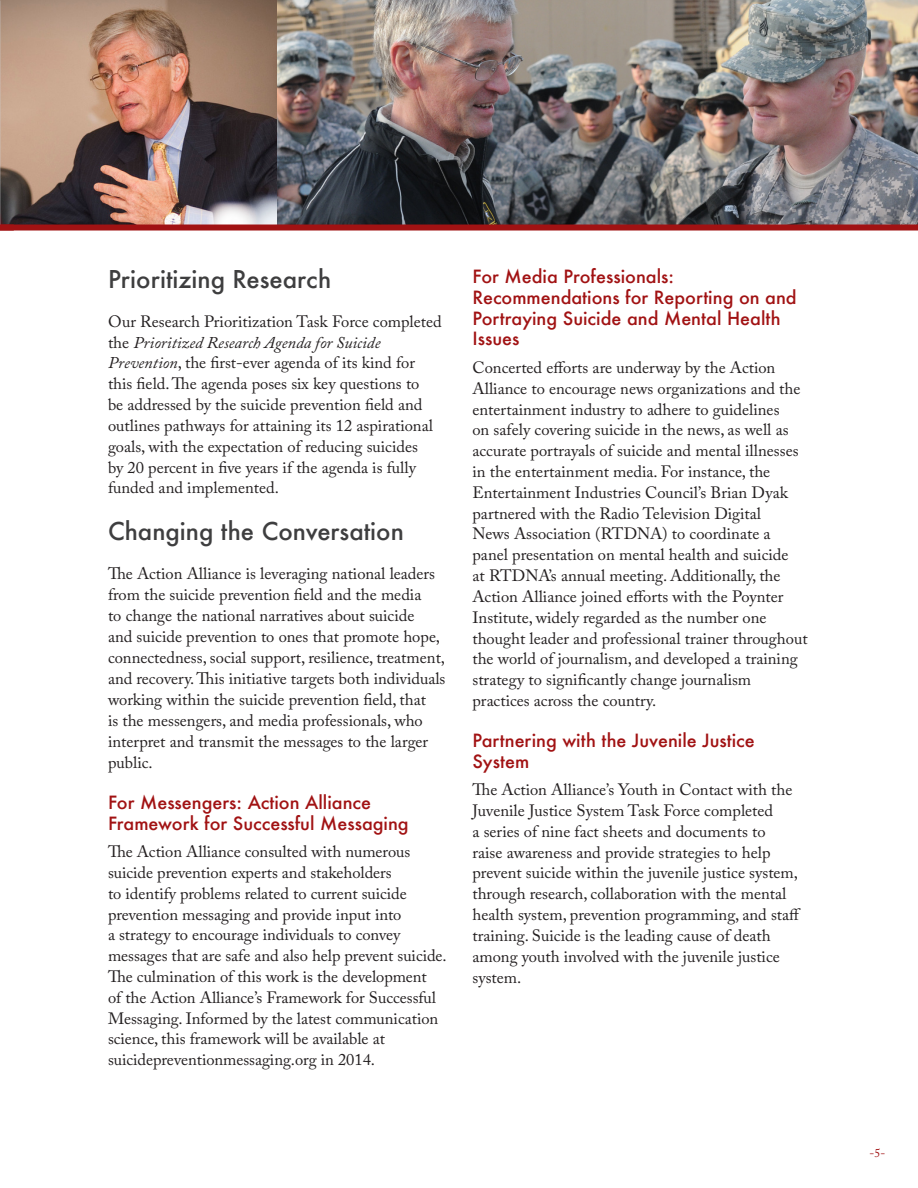
<style>
.page{position:relative;width:918px;height:1188px;background:#fff}
.page>*{position:absolute;margin:0;border:0;box-sizing:border-box;transform-origin:0 0}
.B_Head{font:500 24px "Futura";color:#3e3e3f}
.C_head{font:500 17.85px/20.9px "Futura";color:#a11213}
.Body_Text{font:16.5px/21px "Adobe Caslon Pro";color:#231f20}
.Body_Text-2{font:16.35px/20.9px "Adobe Caslon Pro";color:#231f20}
.t1{font:12px "Adobe Caslon Pro";color:#a11213}
.s1{font-style:italic}
</style>
<div class="page">
<img style="left:1px;top:0;width:277px;height:225px">
<img style="left:278px;top:0;width:640px;height:225px">
<div style="left:0;top:225px;width:918px;height:6px;background:#a11213"></div>
<img style="left:0;top:0;width:1px;height:228px">
<div style="left:0;top:225px;width:14px;height:6px;background:#a11213"></div>
<p class="B_Head" style="left:108px;top:263px;width:225px">Prioritizing Research</p>
<p class="Body_Text-2" style="left:108px;top:311px;width:335px">Our Research Prioritization Task Force completed the <span class="s1">Prioritized Research Agenda for Suicide Prevention</span>, the first-ever agenda of its kind for this field. The agenda poses six key questions to<br>be addressed by the suicide prevention field and outlines pathways for attaining its 12 aspirational goals, with the expectation of reducing suicides<br>by 20 percent in five years if the agenda is fully funded and implemented.</p>
<p class="B_Head" style="left:108px;top:514px;width:297px">Changing the Conversation</p>
<p class="Body_Text" style="left:108px;top:563px;width:339px">The Action Alliance is leveraging national leaders from the suicide prevention field and the media<br>to change the national narratives about suicide<br>and suicide prevention to ones that promote hope, connectedness, social support, resilience, treatment, and recovery. This initiative targets both individuals working within the suicide prevention field, that<br>is the messengers, and media professionals, who interpret and transmit the messages to the larger public.</p>
<p class="C_head" style="left:108px;top:791px;width:302px">For Messengers: Action Alliance<br>Framework for Successful Messaging</p>
<p class="Body_Text-2" style="left:108px;top:841px;width:340px">The Action Alliance consulted with numerous suicide prevention experts and stakeholders<br>to identify problems related to current suicide prevention messaging and provide input into<br>a strategy to encourage individuals to convey messages that are safe and also help prevent suicide.<br>The culmination of this work is the development<br>of the Action Alliance’s Framework for Successful Messaging. Informed by the latest communication science, this framework will be available at suicidepreventionmessaging.org in 2014.</p>
<p class="C_head" style="left:472px;top:266px;width:326px">For Media Professionals:<br>Recommendations for Reporting on and<br>Portraying Suicide and Mental Health<br>Issues</p>
<p class="Body_Text-2" style="left:472px;top:357px;width:337px">Concerted efforts are underway by the Action Alliance to encourage news organizations and the entertainment industry to adhere to guidelines<br>on safely covering suicide in the news, as well as accurate portrayals of suicide and mental illnesses in the entertainment media. For instance, the Entertainment Industries Council’s Brian Dyak partnered with the Radio Television Digital<br>News Association (RTDNA) to coordinate a panel presentation on mental health and suicide<br>at RTDNA’s annual meeting. Additionally, the Action Alliance joined efforts with the Poynter Institute, widely regarded as the number one thought leader and professional trainer throughout the world of journalism, and developed a training strategy to significantly change journalism practices across the country.</p>
<p class="C_head" style="left:472px;top:730px;width:284px">Partnering with the Juvenile Justice<br>System</p>
<p class="Body_Text-2" style="left:472px;top:779px;width:330px">The Action Alliance’s Youth in Contact with the Juvenile Justice System Task Force completed<br>a series of nine fact sheets and documents to<br>raise awareness and provide strategies to help prevent suicide within the juvenile justice system, through research, collaboration with the mental health system, prevention programming, and staff training. Suicide is the leading cause of death among youth involved with the juvenile justice system.</p>
<p class="t1" style="left:870px;top:1146px;width:17px">-5-</p>
</div>
